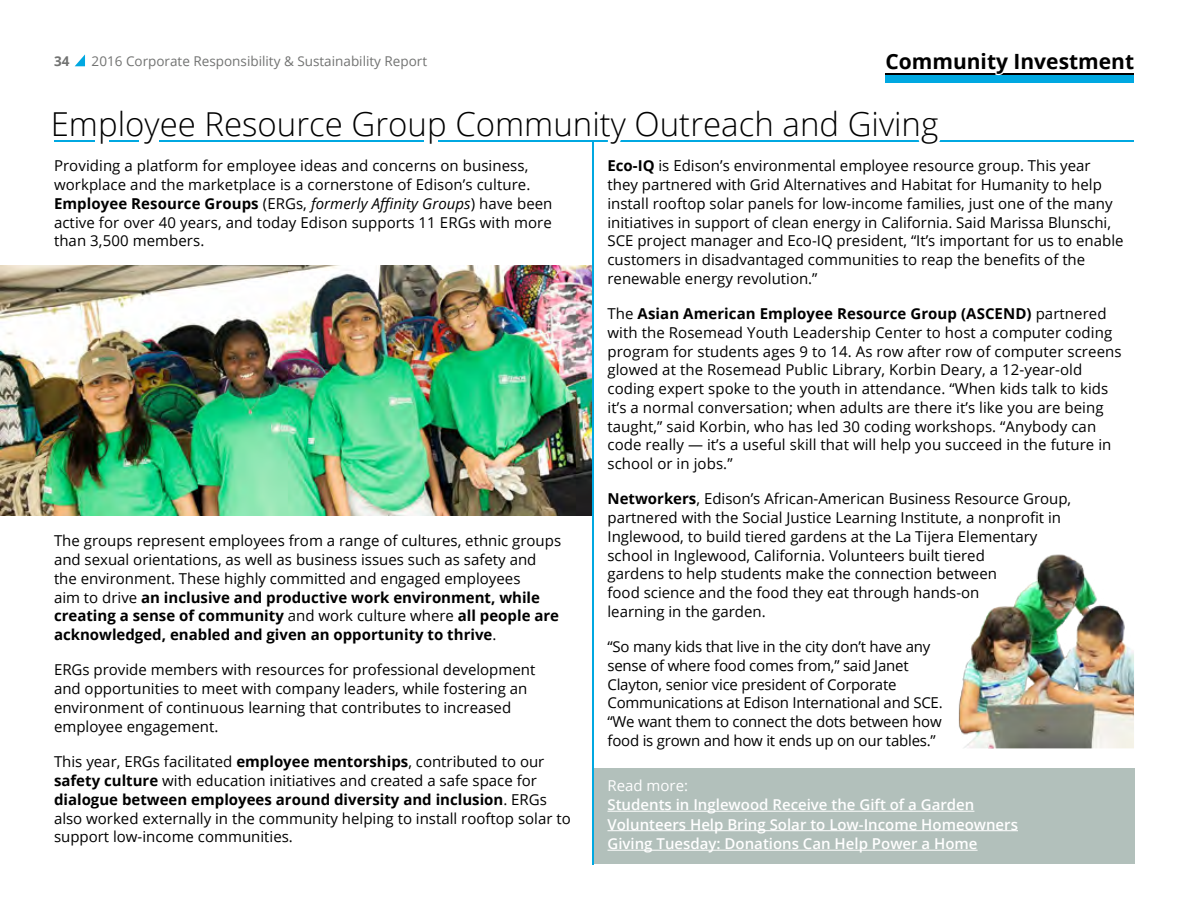
<style>
.page{position:relative;width:1188px;height:918px;background:#fff}
.page>*{position:absolute;margin:0;border:0;box-sizing:border-box;transform-origin:0 0}
.t1{font:300 33px "Open Sans";color:#000}
.t2{font:700 21px "Open Sans";color:#000}
.t3{font:15px/18.8px "Open Sans";color:#000}
.t4{font:600 15px/19.5px "Open Sans";color:#fff}
.t5{font:15px "Open Sans";color:#fff}
.t6{font:13.5px "Open Sans";color:#727372}
.t7{font:700 13.5px "Open Sans";color:#727372}
.s1{font-weight:700}
.s2{font-style:italic}
</style>
<div class="page">
<img style="left:0;top:266px;width:592px;height:250px">
<div style="left:593px;top:768px;width:541px;height:96px;background:#b2c0bb"></div>
<hr style="left:439px;top:140px;width:695px;height:2px;background:#00a8e1">
<hr style="left:608px;top:811px;width:366px;height:1px;background:#fff">
<hr style="left:608px;top:830px;width:410px;height:1px;background:#fff">
<hr style="left:608px;top:850px;width:370px;height:1px;background:#fff">
<img style="left:958px;top:554px;width:176px;height:194px">
<hr style="left:592px;top:141px;width:2px;height:723px;background:#00a8e1">
<hr style="left:885px;top:73px;width:249px;height:2px;background:#000">
<div style="left:885px;top:75px;width:249px;height:7px;background:#00a8e1"></div>
<svg style="left:54px;top:54px;width:958px;height:88px"></svg>
<p class="t7" style="left:54px;top:52px;width:17px">34</p>
<p class="t6" style="left:92px;top:52px;width:337px">2016 Corporate Responsibility &amp; Sustainability Report</p>
<h2 class="t2" style="left:885px;top:46px;width:250px">Community Investment</h2>
<h1 class="t1" style="left:51px;top:101px;width:889px">Employee Resource Group Community Outreach and Giving</h1>
<p class="t3" style="left:54px;top:156px;width:500px">Providing a platform for employee ideas and concerns on business, workplace and the marketplace is a cornerstone of Edison’s culture.<br><span class="s1">Employee Resource Groups</span> (ERGs, <span class="s2">formerly Affinity Groups</span>) have been active for over 40 years, and today Edison supports 11 ERGs with more than 3,500 members.</p>
<p class="t3" style="left:54px;top:531px;width:509px">The groups represent employees from a range of cultures, ethnic groups and sexual orientations, as well as business issues such as safety and the environment. These highly committed and engaged employees<br>aim to drive <span class="s1">an inclusive and productive work environment, while creating a sense of community</span> and work culture where <span class="s1">all people are acknowledged, enabled and given an opportunity to thrive</span>.</p>
<p class="t3" style="left:54px;top:660px;width:483px">ERGs provide members with resources for professional development and opportunities to meet with company leaders, while fostering an environment of continuous learning that contributes to increased employee engagement.</p>
<p class="t3" style="left:54px;top:752px;width:518px">This year, ERGs facilitated <span class="s1">employee mentorships</span>, contributed to our <span class="s1">safety culture</span> with education initiatives and created a safe space for <span class="s1">dialogue between employees around diversity and inclusion</span>. ERGs also worked externally in the community helping to install rooftop solar to support low-income communities.</p>
<p class="t3" style="left:608px;top:156px;width:518px"><span class="s1">Eco-IQ</span> is Edison’s environmental employee resource group. This year they partnered with Grid Alternatives and Habitat for Humanity to help install rooftop solar panels for low-income families, just one of the many initiatives in support of clean energy in California. Said Marissa Blunschi, SCE project manager and Eco-IQ president, “It’s important for us to enable customers in disadvantaged communities to reap the benefits of the renewable energy revolution.”</p>
<p class="t3" style="left:608px;top:304px;width:516px">The <span class="s1">Asian American Employee Resource Group (ASCEND)</span> partnered with the Rosemead Youth Leadership Center to host a computer coding program for students ages 9 to 14. As row after row of computer screens glowed at the Rosemead Public Library, Korbin Deary, a 12-year-old coding expert spoke to the youth in attendance. “When kids talk to kids it’s a normal conversation; when adults are there it’s like you are being taught,” said Korbin, who has led 30 coding workshops. “Anybody can code really — it’s a useful skill that will help you succeed in the future in school or in jobs.”</p>
<p class="t3" style="left:608px;top:489px;width:465px"><span class="s1">Networkers</span>, Edison’s African-American Business Resource Group, partnered with the Social Justice Learning Institute, a nonprofit in Inglewood, to build tiered gardens at the La Tijera Elementary school in Inglewood, California. Volunteers built tiered<br>gardens to help students make the connection between<br>food science and the food they eat through hands-on<br>learning in the garden.</p>
<p class="t3" style="left:608px;top:637px;width:337px">“So many kids that live in the city don’t have any sense of where food comes from,” said Janet Clayton, senior vice president of Corporate Communications at Edison International and SCE. “We want them to connect the dots between how food is grown and how it ends up on our tables.”</p>
<p class="t5" style="left:608px;top:775px;width:82px">Read more:</p>
<p class="t4" style="left:608px;top:795px;width:412px">Students in Inglewood Receive the Gift of a Garden<br>Volunteers Help Bring Solar to Low-Income Homeowners<br>Giving Tuesday: Donations Can Help Power a Home</p>
</div>
